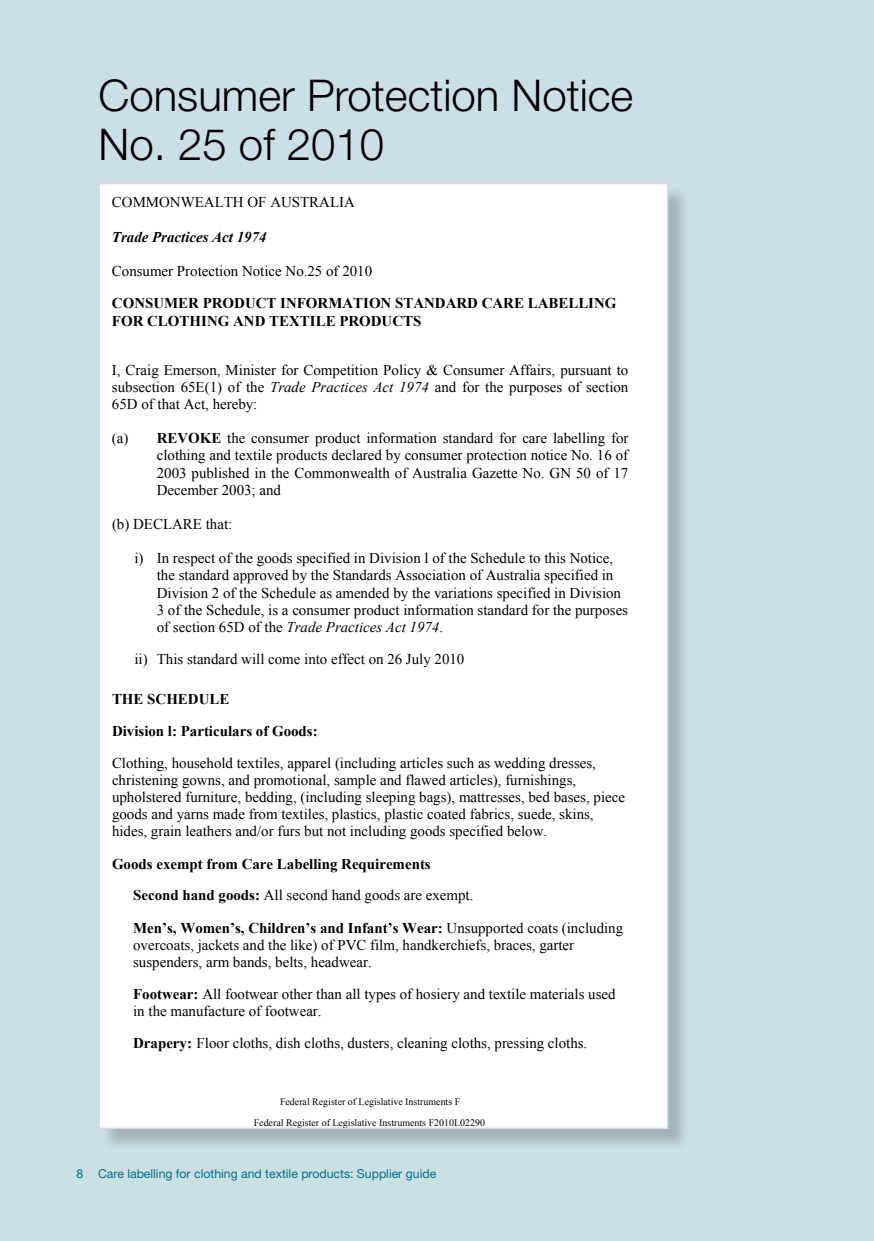
<style>
.page{position:relative;width:874px;height:1241px;background:#fff}
.page>*{position:absolute;margin:0;border:0;box-sizing:border-box;transform-origin:0 0}
._02_heading_1_KEEP{font:300 43.75px/49px "Helvetica Neue LT Std";color:#000}
.t1{font:14.88px/17.2px "Times New Roman";color:#000}
.t2{font:700 14.88px/32px "Times New Roman";color:#000}
.t3{font:italic 700 14.88px "Times New Roman";color:#000}
.t4{font:12.25px "Helvetica Neue LT Std";color:#007088}
.t5{font:9.97px "Times New Roman";color:#000}
.s1{font-weight:400}
.s2{font-style:italic}
.s3{font-weight:700}
</style>
<div class="page">
<div style="left:0;top:0;width:873px;height:1240px;background:#cae0e5"></div>
<div style="left:101px;top:185px;width:588px;height:965px;background:#000;opacity:.2"></div>
<div style="left:99px;top:184px;width:568px;height:944px;background:#fff"></div>
<h1 class="_02_heading_1_KEEP" style="left:98px;top:70px;width:536px">Consumer Protection Notice<br>No. 25 of 2010</h1>
<p class="t1" style="left:112px;top:194px;width:244px">COMMONWEALTH OF AUSTRALIA</p>
<p class="t3" style="left:112px;top:226px;width:156px">Trade Practices Act 1974</p>
<p class="t2" style="left:112px;top:254px;width:506px"><span class="s1">Consumer Protection Notice No.25 of 2010<br></span>CONSUMER PRODUCT INFORMATION STANDARD CARE LABELLING</p>
<p class="t2" style="left:112px;top:304px;width:311px">FOR CLOTHING AND TEXTILE PRODUCTS</p>
<p class="t1" style="left:112px;top:361px;width:517px;text-align:justify">I, Craig Emerson, Minister for Competition Policy &amp; Consumer Affairs, pursuant to subsection 65E(1) of the <span class="s2">Trade Practices Act 1974</span> and for the purposes of section 65D of that Act, hereby:</p>
<p class="t1" style="left:157px;top:429px;width:473px;text-align:justify;text-indent:-45px">(a) <span class="s3">REVOKE</span> the consumer product information standard for care labelling for clothing and textile products declared by consumer protection notice No. 16 of 2003 published in the Commonwealth of Australia Gazette No. GN 50 of 17<br>December 2003; and</p>
<p class="t1" style="left:112px;top:515px;width:122px">(b) DECLARE that:</p>
<p class="t1" style="left:157px;top:549px;width:472px;text-indent:-22px">i) In respect of the goods specified in Division l of the Schedule to this Notice, the standard approved by the Standards Association of Australia specified in Division 2 of the Schedule as amended by the variations specified in Division 3 of the Schedule, is a consumer product information standard for the purposes of section 65D of the <span class="s2">Trade Practices Act 1974</span>.</p>
<p class="t1" style="left:134px;top:650px;width:331px">ii) This standard will come into effect on 26 July 2010</p>
<p class="t1" style="left:112px;top:682px;width:485px;line-height:32px"><span class="s3">THE SCHEDULE<br>Division l: Particulars of Goods:<br></span>Clothing, household textiles, apparel (including articles such as wedding dresses,</p>
<p class="t1" style="left:112px;top:771px;width:514px">christening gowns, and promotional, sample and flawed articles), furnishings, upholstered furniture, bedding, (including sleeping bags), mattresses, bed bases, piece goods and yarns made from textiles, plastics, plastic coated fabrics, suede, skins, hides, grain leathers and/or furs but not including goods specified below.</p>
<p class="t2" style="left:133px;top:847px;width:491px;text-indent:-21px">Goods exempt from Care Labelling Requirements<br>Second hand goods: <span class="s1">All second hand goods are exempt.<br></span>Men’s, Women’s, Children’s and Infant’s Wear: <span class="s1">Unsupported coats (including</span></p>
<p class="t1" style="left:133px;top:935px;width:442px">overcoats, jackets and the like) of PVC film, handkerchiefs, braces, garter suspenders, arm bands, belts, headwear.</p>
<p class="t1" style="left:133px;top:984px;width:483px"><span class="s3">Footwear:</span> All footwear other than all types of hosiery and textile materials used in the manufacture of footwear.</p>
<p class="t1" style="left:133px;top:1034px;width:455px"><span class="s3">Drapery:</span> Floor cloths, dish cloths, dusters, cleaning cloths, pressing cloths.</p>
<p class="t5" style="left:280px;top:1094px;width:182px">Federal Register of Legislative Instruments F</p>
<p class="t5" style="left:253px;top:1115px;width:233px">Federal Register of Legislative Instruments F2010L02290</p>
<p class="t4" style="left:76px;top:1165px;width:361px">8 Care labelling for clothing and textile products: Supplier guide</p>
</div>
